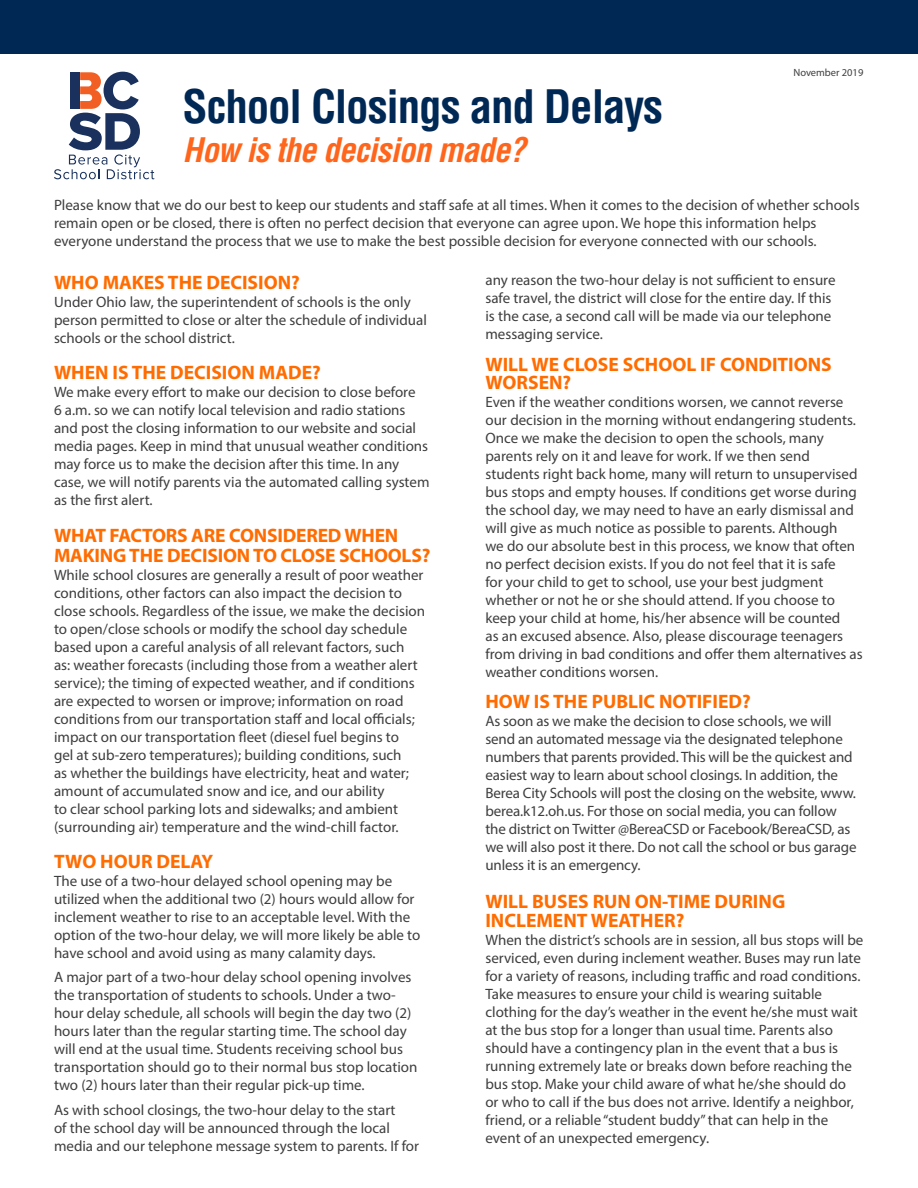
<style>
.page{position:relative;width:918px;height:1188px;background:#fff}
.page>*{position:absolute;margin:0;border:0;box-sizing:border-box;transform-origin:0 0}
.t1{font:700 condensed 45px "Helvetica LT Std";letter-spacing:-.025em;color:#002855}
.t2{font:italic 700 condensed 33px "Helvetica LT Std";letter-spacing:-.025em;color:#ff661c}
.t3{font:700 19.5px/19.5px "Myriad Pro";color:#ff6c00}
.Paragraph_Style_1{font:15px/18px "Myriad Pro";color:#3e3e3f}
.t4{font:10.5px "Myriad Pro";color:#3e3e3f}
</style>
<div class="page">
<div style="left:0;top:0;width:918px;height:54px;background:#002855"></div>
<svg style="left:54px;top:72px;width:100px;height:107px"></svg>
<p class="t1" style="left:183px;top:78px;width:482px">School Closings and Delays</p>
<p class="t2" style="left:183px;top:129px;width:345px">How is the decision made?</p>
<p class="t4" style="left:793px;top:66px;width:72px">November 2019</p>
<p class="Paragraph_Style_1" style="left:54px;top:196px;width:807px">Please know that we do our best to keep our students and staff safe at all times. When it comes to the decision of whether schools remain open or be closed, there is often no perfect decision that everyone can agree upon. We hope this information helps everyone understand the process that we use to make the best possible decision for everyone connected with our schools.</p>
<p class="t3" style="left:54px;top:272px;width:247px">WHO MAKES THE DECISION?</p>
<p class="Paragraph_Style_1" style="left:54px;top:292px;width:374px">Under Ohio law, the superintendent of schools is the only person permitted to close or alter the schedule of individual schools or the school district.</p>
<p class="t3" style="left:54px;top:362px;width:268px">WHEN IS THE DECISION MADE?</p>
<p class="Paragraph_Style_1" style="left:54px;top:382px;width:377px">We make every effort to make our decision to close before<br>6 a.m. so we can notify local television and radio stations and post the closing information to our website and social media pages. Keep in mind that unusual weather conditions may force us to make the decision after this time. In any case, we will notify parents via the automated calling system as the first alert.</p>
<p class="t3" style="left:54px;top:525px;width:378px">WHAT FACTORS ARE CONSIDERED WHEN<br>MAKING THE DECISION TO CLOSE SCHOOLS?</p>
<p class="Paragraph_Style_1" style="left:54px;top:565px;width:373px">While school closures are generally a result of poor weather conditions, other factors can also impact the decision to close schools. Regardless of the issue, we make the decision to open/close schools or modify the school day schedule based upon a careful analysis of all relevant factors, such<br>as: weather forecasts (including those from a weather alert service); the timing of expected weather, and if conditions are expected to worsen or improve; information on road conditions from our transportation staff and local officials; impact on our transportation fleet (diesel fuel begins to<br>gel at sub-zero temperatures); building conditions, such<br>as whether the buildings have electricity, heat and water; amount of accumulated snow and ice, and our ability<br>to clear school parking lots and sidewalks; and ambient (surrounding air) temperature and the wind-chill factor.</p>
<p class="t3" style="left:54px;top:851px;width:161px">TWO HOUR DELAY</p>
<p class="Paragraph_Style_1" style="left:54px;top:871px;width:368px">The use of a two-hour delayed school opening may be utilized when the additional two (2) hours would allow for inclement weather to rise to an acceptable level. With the option of the two-hour delay, we will more likely be able to have school and avoid using as many calamity days.</p>
<p class="Paragraph_Style_1" style="left:54px;top:968px;width:365px">A major part of a two-hour delay school opening involves the transportation of students to schools. Under a two&shy;hour delay schedule, all schools will begin the day two (2) hours later than the regular starting time. The school day will end at the usual time. Students receiving school bus transportation should go to their normal bus stop location two (2) hours later than their regular pick-up time.</p>
<p class="Paragraph_Style_1" style="left:54px;top:1101px;width:367px">As with school closings, the two-hour delay to the start<br>of the school day will be announced through the local media and our telephone message system to parents. If for</p>
<p class="Paragraph_Style_1" style="left:485px;top:271px;width:352px">any reason the two-hour delay is not sufficient to ensure safe travel, the district will close for the entire day. If this is the case, a second call will be made via our telephone messaging service.</p>
<p class="t3" style="left:485px;top:355px;width:348px;line-height:18px">WILL WE CLOSE SCHOOL IF CONDITIONS<br>WORSEN?</p>
<p class="Paragraph_Style_1" style="left:485px;top:393px;width:379px">Even if the weather conditions worsen, we cannot reverse our decision in the morning without endangering students.<br>Once we make the decision to open the schools, many parents rely on it and leave for work. If we then send students right back home, many will return to unsupervised bus stops and empty houses. If conditions get worse during the school day, we may need to have an early dismissal and will give as much notice as possible to parents. Although<br>we do our absolute best in this process, we know that often no perfect decision exists. If you do not feel that it is safe<br>for your child to get to school, use your best judgment whether or not he or she should attend. If you choose to keep your child at home, his/her absence will be counted<br>as an excused absence. Also, please discourage teenagers from driving in bad conditions and offer them alternatives as weather conditions worsen.</p>
<p class="t3" style="left:485px;top:691px;width:267px">HOW IS THE PUBLIC NOTIFIED?</p>
<p class="Paragraph_Style_1" style="left:485px;top:712px;width:373px">As soon as we make the decision to close schools, we will send an automated message via the designated telephone numbers that parents provided. This will be the quickest and easiest way to learn about school closings. In addition, the Berea City Schools will post the closing on the website, www. berea.k12.oh.us. For those on social media, you can follow the district on Twitter @BereaCSD or Facebook/BereaCSD, as we will also post it there. Do not call the school or bus garage unless it is an emergency.</p>
<p class="t3" style="left:485px;top:891px;width:301px">WILL BUSES RUN ON-TIME DURING<br>INCLEMENT WEATHER?</p>
<p class="Paragraph_Style_1" style="left:485px;top:931px;width:379px">When the district’s schools are in session, all bus stops will be serviced, even during inclement weather. Buses may run late for a variety of reasons, including traffic and road conditions.<br>Take measures to ensure your child is wearing suitable clothing for the day’s weather in the event he/she must wait at the bus stop for a longer than usual time. Parents also should have a contingency plan in the event that a bus is running extremely late or breaks down before reaching the bus stop. Make your child aware of what he/she should do<br>or who to call if the bus does not arrive. Identify a neighbor, friend, or a reliable “student buddy” that can help in the event of an unexpected emergency.</p>
</div>
